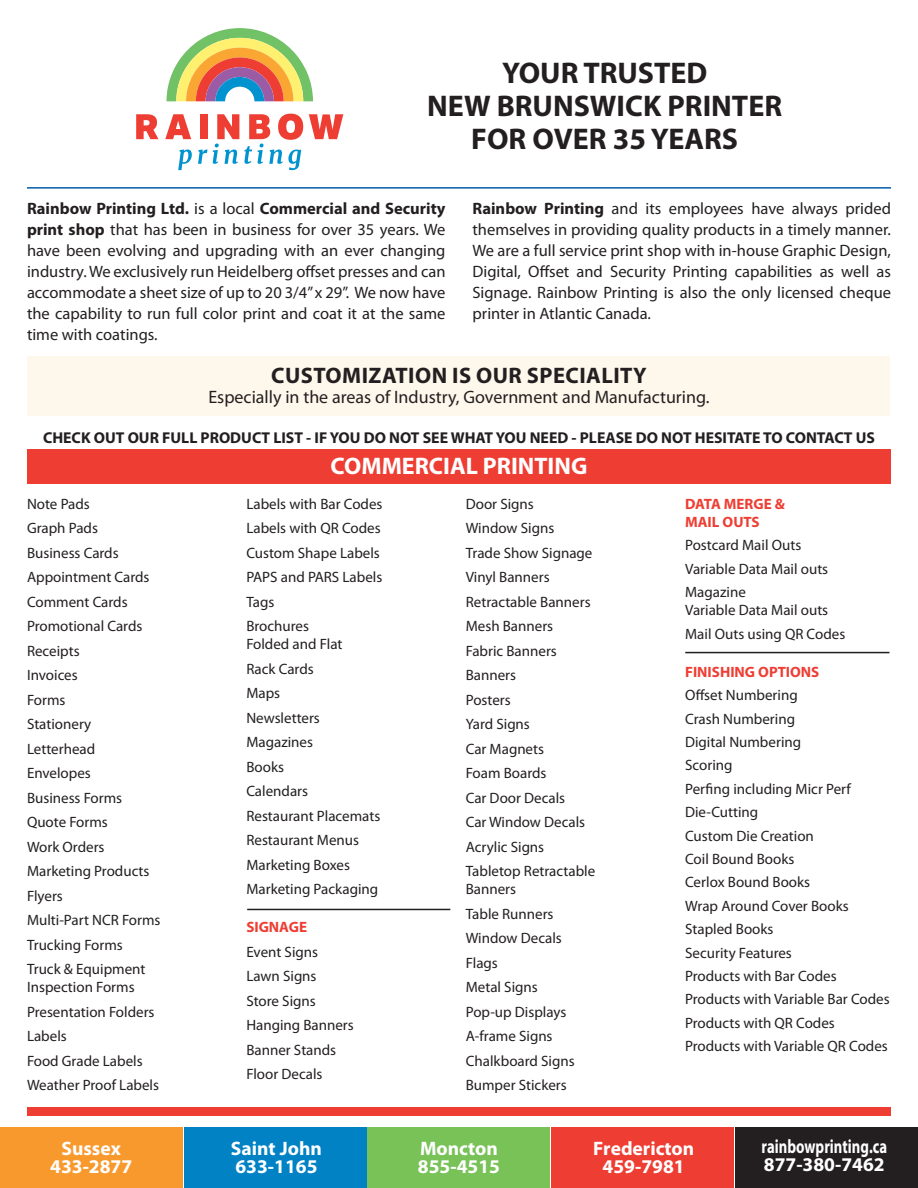
<style>
.page{position:relative;width:918px;height:1188px;background:#fff}
.page>*{position:absolute;margin:0;border:0;box-sizing:border-box;transform-origin:0 0}
.t1{font:700 30px/33px "Myriad Pro";color:#231f20;text-align:center}
.t2{font:700 24px "Myriad Pro";color:#fff}
.t3{font:700 22.5px "Myriad Pro";letter-spacing:.02em;color:#231f20}
.t4{font:700 19.5px/18px "Myriad Pro";color:#fff}
.t5{font:700 19.5px/18px "Myriad Pro";color:#fff;scale:.75 1}
.t6{font:18px "Myriad Pro";color:#231f20}
.t7{font:16.5px/21px "Myriad Pro";color:#231f20;text-align:justify}
.t8{font:700 15.75px "Myriad Pro";color:#231f20}
.t9{font:15px/24.5px "Myriad Pro";color:#231f20}
.t10{font:700 15px/18px "Myriad Pro";color:#ee3e34}
.s1{font-weight:700}
</style>
<div class="page">
<div style="left:28px;top:357px;width:862px;height:59px;background:#fef7ec"></div>
<div style="left:27px;top:449px;width:864px;height:35px;background:#ee3e34"></div>
<hr style="left:247px;top:909px;width:203px;height:1px;background:#231f20">
<hr style="left:685px;top:652px;width:205px;height:1px;background:#231f20">
<div style="left:27px;top:1107px;width:864px;height:9px;background:#ee3e34"></div>
<svg style="left:136px;top:114px;width:23px;height:25px"></svg>
<svg style="left:165px;top:114px;width:26px;height:25px"></svg>
<svg style="left:309px;top:114px;width:34px;height:25px"></svg>
<svg style="left:167px;top:28px;width:146px;height:73px"></svg>
<svg style="left:178px;top:150px;width:14px;height:20px"></svg>
<svg style="left:198px;top:114px;width:105px;height:56px"></svg>
<hr style="left:27px;top:187px;width:864px;height:2px;background:#015bab">
<div style="left:0;top:1128px;width:183px;height:60px;background:#f8992e"></div>
<div style="left:184px;top:1128px;width:182px;height:60px;background:#0082c4"></div>
<div style="left:368px;top:1128px;width:182px;height:60px;background:#78c258"></div>
<div style="left:552px;top:1128px;width:182px;height:60px;background:#ee3e34"></div>
<div style="left:735px;top:1128px;width:183px;height:60px;background:#231f20"></div>
<h1 class="t1" style="left:427px;top:56px;width:356px">YOUR TRUSTED<br>NEW BRUNSWICK PRINTER<br>FOR OVER 35 YEARS</h1>
<p class="t7" style="left:27px;top:198px;width:420px"><span class="s1">Rainbow Printing Ltd.</span> is a local <span class="s1">Commercial and Security print shop</span> that has been in business for over 35 years. We have been evolving and upgrading with an ever changing industry. We exclusively run Heidelberg offset presses and can accommodate a sheet size of up to 20 3/4” x 29”. We now have the capability to run full color print and coat it at the same time with coatings.</p>
<p class="t7" style="left:472px;top:198px;width:420px"><span class="s1">Rainbow Printing</span> and its employees have always prided themselves in providing quality products in a timely manner.<br>We are a full service print shop with in-house Graphic Design, Digital, Offset and Security Printing capabilities as well as Signage. Rainbow Printing is also the only licensed cheque printer in Atlantic Canada.</p>
<h3 class="t3" style="left:271px;top:360px;width:377px">CUSTOMIZATION IS OUR SPECIALITY</h3>
<p class="t6" style="left:208px;top:386px;width:503px">Especially in the areas of Industry, Government and Manufacturing.</p>
<p class="t8" style="left:43px;top:427px;width:834px">CHECK OUT OUR FULL PRODUCT LIST - IF YOU DO NOT SEE WHAT YOU NEED - PLEASE DO NOT HESITATE TO CONTACT US</p>
<p class="t9" style="left:27px;top:492px;width:135px">Note Pads<br>Graph Pads<br>Business Cards<br>Appointment Cards<br>Comment Cards<br>Promotional Cards<br>Receipts<br>Invoices<br>Forms<br>Stationery<br>Letterhead<br>Envelopes<br>Business Forms<br>Quote Forms<br>Work Orders<br>Marketing Products<br>Flyers<br>Multi-Part NCR Forms<br>Trucking Forms<br>Truck &amp; Equipment</p>
<p class="t9" style="left:27px;top:975px;width:134px">Inspection Forms<br>Presentation Folders<br>Labels<br>Food Grade Labels<br>Weather Proof Labels</p>
<h2 class="t2" style="left:331px;top:451px;width:258px">COMMERCIAL PRINTING</h2>
<p class="t9" style="left:246px;top:492px;width:138px">Labels with Bar Codes<br>Labels with QR Codes<br>Custom Shape Labels<br>PAPS and PARS Labels<br>Tags<br>Brochures</p>
<p class="t9" style="left:246px;top:632px;width:135px">Folded and Flat<br>Rack Cards<br>Maps<br>Newsletters<br>Magazines<br>Books<br>Calendars<br>Restaurant Placemats<br>Restaurant Menus<br>Marketing Boxes<br>Marketing Packaging</p>
<p class="t10" style="left:246px;top:918px;width:62px">SIGNAGE</p>
<p class="t9" style="left:246px;top:939px;width:109px">Event Signs<br>Lawn Signs<br>Store Signs<br>Hanging Banners<br>Banner Stands<br>Floor Decals</p>
<p class="t9" style="left:466px;top:492px;width:131px">Door Signs<br>Window Signs<br>Trade Show Signage<br>Vinyl Banners<br>Retractable Banners<br>Mesh Banners<br>Fabric Banners<br>Banners<br>Posters<br>Yard Signs<br>Car Magnets<br>Foam Boards<br>Car Door Decals<br>Car Window Decals<br>Acrylic Signs<br>Tabletop Retractable</p>
<p class="t9" style="left:466px;top:877px;width:110px">Banners<br>Table Runners<br>Window Decals<br>Flags<br>Metal Signs<br>Pop-up Displays<br>A-frame Signs<br>Chalkboard Signs<br>Bumper Stickers</p>
<p class="t10" style="left:685px;top:494px;width:101px">DATA MERGE &amp;<br>MAIL OUTS</p>
<p class="t9" style="left:685px;top:533px;width:145px;line-height:23.4px">Postcard Mail Outs<br>Variable Data Mail outs<br>Magazine</p>
<p class="t9" style="left:685px;top:598px;width:162px;line-height:23.4px">Variable Data Mail outs<br>Mail Outs using QR Codes</p>
<p class="t10" style="left:685px;top:662px;width:136px">FINISHING OPTIONS</p>
<p class="t9" style="left:685px;top:683px;width:206px;line-height:23.4px">Offset Numbering<br>Crash Numbering<br>Digital Numbering<br>Scoring<br>Perfing including Micr Perf<br>Die-Cutting<br>Custom Die Creation<br>Coil Bound Books<br>Cerlox Bound Books<br>Wrap Around Cover Books<br>Stapled Books<br>Security Features<br>Products with Bar Codes<br>Products with Variable Bar Codes<br>Products with QR Codes<br>Products with Variable QR Codes</p>
<h3 class="t4" style="left:50px;top:1138px;width:84px;text-align:center">Sussex<br>433-2877</h3>
<h3 class="t5" style="left:761px;top:1137px;width:169px">rainbowprinting.ca<br>877-380-7462</h3>
<h3 class="t4" style="left:231px;top:1138px;width:93px">Saint John<br>633-1165</h3>
<h3 class="t4" style="left:593px;top:1138px;width:103px;text-align:center">Fredericton<br>459-7981</h3>
<h3 class="t4" style="left:418px;top:1138px;width:84px">Moncton<br>855-4515</h3>
</div>
